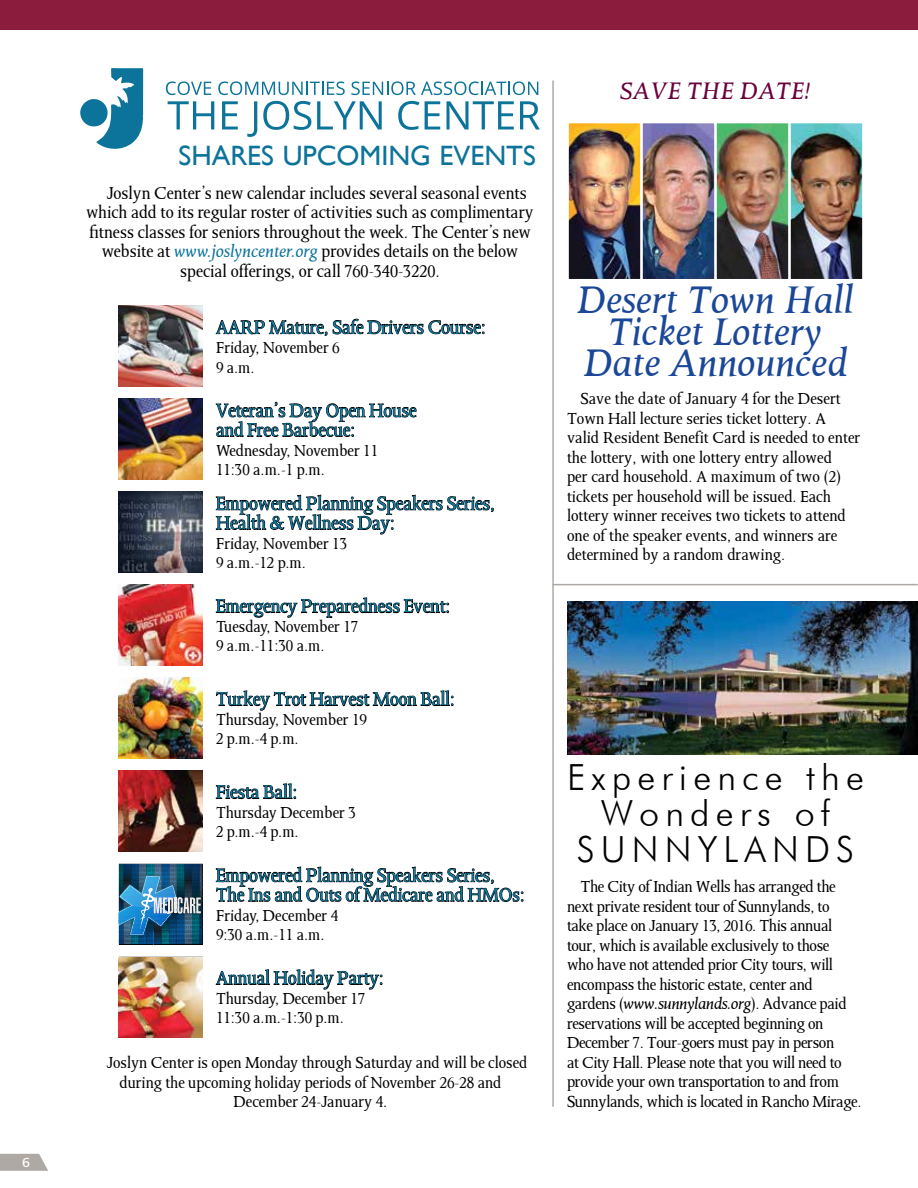
<style>
.page{position:relative;width:918px;height:1188px;background:#fff}
.page>*{position:absolute;margin:0;border:0;box-sizing:border-box;transform-origin:0 0}
.t1{font:italic 43.5px/31.5px "Octavian";color:#1a4797;text-align:center}
.t2{font:300 36px/36px "Futura BT";letter-spacing:.17em;color:#000;text-align:center}
.t3{font:28.05px "Gill Sans";color:#0c739a}
.t4{font:italic 27px "Octavian";color:#6a003a}
.t5{font:21px/19.5px "Octavian";letter-spacing:-.005em;color:#0c739a}
.t6{font:19.5px "Octavian";color:#000}
.t7{font:18px/19.5px "Octavian";color:#000}
.t8{font:18px/19.5px "Octavian";letter-spacing:-.02em;color:#000}
.t9{font:13.5px "Formata";color:#fff}
.s1{font-style:italic;color:#0c739a}
.s2{font-style:italic}
</style>
<div class="page">
<hr style="left:553px;top:584px;width:364px;height:1px;background:#afa9a6">
<img style="left:567px;top:602px;width:351px;height:152px">
<svg style="left:0;top:1154px;width:48px;height:17px"></svg>
<div style="left:0;top:0;width:918px;height:29px;background:#8b1c3d"></div>
<svg style="left:168px;top:101px;width:46px;height:28px"></svg>
<svg style="left:222px;top:101px;width:16px;height:28px"></svg>
<svg style="left:247px;top:101px;width:10px;height:36px"></svg>
<svg style="left:263px;top:101px;width:48px;height:29px"></svg>
<svg style="left:317px;top:101px;width:65px;height:28px"></svg>
<svg style="left:398px;top:101px;width:42px;height:29px"></svg>
<svg style="left:447px;top:101px;width:67px;height:28px"></svg>
<svg style="left:520px;top:101px;width:20px;height:28px"></svg>
<svg style="left:166px;top:81px;width:45px;height:14px"></svg>
<svg style="left:218px;top:81px;width:127px;height:14px"></svg>
<svg style="left:351px;top:81px;width:187px;height:14px"></svg>
<svg style="left:80px;top:68px;width:63px;height:81px"></svg>
<svg style="left:216px;top:319px;width:269px;height:17px"></svg>
<svg style="left:216px;top:402px;width:201px;height:35px"></svg>
<svg style="left:216px;top:495px;width:278px;height:39px"></svg>
<svg style="left:216px;top:598px;width:233px;height:20px"></svg>
<svg style="left:216px;top:691px;width:238px;height:20px"></svg>
<svg style="left:216px;top:784px;width:80px;height:15px"></svg>
<svg style="left:216px;top:867px;width:308px;height:35px"></svg>
<svg style="left:216px;top:969px;width:166px;height:21px"></svg>
<hr style="left:552px;top:81px;width:2px;height:1025px;background:#afa9a6">
<img style="left:119px;top:306px;width:83px;height:80px">
<img style="left:119px;top:492px;width:83px;height:80px">
<img style="left:119px;top:678px;width:83px;height:80px">
<img style="left:119px;top:864px;width:84px;height:81px">
<img style="left:119px;top:399px;width:83px;height:80px">
<img style="left:119px;top:585px;width:83px;height:80px">
<img style="left:119px;top:771px;width:83px;height:80px">
<img style="left:119px;top:958px;width:83px;height:79px">
<img style="left:570px;top:125px;width:291px;height:153px">
<div style="left:567px;top:122px;width:75px;height:159px;border:2px solid #fff"></div>
<div style="left:641px;top:122px;width:75px;height:159px;border:2px solid #fff"></div>
<div style="left:715px;top:122px;width:75px;height:159px;border:2px solid #fff"></div>
<div style="left:789px;top:122px;width:75px;height:159px;border:2px solid #fff"></div>
<p class="t9" style="left:22px;top:1154px;width:9px">6</p>
<h3 class="t3" style="left:179px;top:139px;width:359px">SHARES UPCOMING EVENTS</h3>
<p class="t6" style="left:107px;top:181px;width:422px">Joslyn Center’s new calendar includes several seasonal events</p>
<p class="t6" style="left:86px;top:200px;width:449px">which add to its regular roster of activities such as complimentary</p>
<p class="t6" style="left:89px;top:220px;width:443px">fitness classes for seniors throughout the week. The Center’s new</p>
<p class="t6" style="left:102px;top:239px;width:418px">website at <span class="s1">www.joslyncenter.org</span> provides details on the below</p>
<p class="t6" style="left:180px;top:259px;width:261px">special offerings, or call 760-340-3220.</p>
<p class="t5" style="left:216px;top:317px;width:271px">AARP Mature, Safe Drivers Course:</p>
<p class="t7" style="left:216px;top:337px;width:125px">Friday, November 6<br>9 a.m.</p>
<p class="t5" style="left:216px;top:400px;width:202px">Veteran’s Day Open House and Free Barbecue:</p>
<p class="t7" style="left:216px;top:440px;width:164px">Wednesday, November 11<br>11:30 a.m.-1 p.m.</p>
<p class="t5" style="left:216px;top:493px;width:280px">Empowered Planning Speakers Series,<br>Health &amp; Wellness Day:</p>
<p class="t7" style="left:216px;top:533px;width:133px">Friday, November 13<br>9 a.m.-12 p.m.</p>
<p class="t5" style="left:216px;top:596px;width:236px">Emergency Preparedness Event:</p>
<p class="t7" style="left:216px;top:616px;width:144px">Tuesday, November 17<br>9 a.m.-11:30 a.m.</p>
<p class="t5" style="left:216px;top:689px;width:240px">Turkey Trot Harvest Moon Ball:</p>
<p class="t7" style="left:216px;top:709px;width:152px">Thursday, November 19<br>2 p.m.-4 p.m.</p>
<p class="t5" style="left:216px;top:782px;width:83px">Fiesta Ball:</p>
<p class="t7" style="left:216px;top:802px;width:141px">Thursday December 3<br>2 p.m.-4 p.m.</p>
<p class="t5" style="left:216px;top:865px;width:310px">Empowered Planning Speakers Series,<br>The Ins and Outs of Medicare and HMOs:</p>
<p class="t7" style="left:216px;top:905px;width:124px">Friday, December 4<br>9:30 a.m.-11 a.m.</p>
<p class="t5" style="left:216px;top:968px;width:169px">Annual Holiday Party:</p>
<p class="t7" style="left:216px;top:988px;width:151px">Thursday, December 17<br>11:30 a.m.-1:30 p.m.</p>
<p class="t7" style="left:107px;top:1052px;width:422px">Joslyn Center is open Monday through Saturday and will be closed</p>
<p class="t7" style="left:120px;top:1072px;width:383px">during the upcoming holiday periods of November 26-28 and</p>
<p class="t7" style="left:234px;top:1091px;width:155px">December 24-January 4.</p>
<h3 class="t4" style="left:620px;top:75px;width:192px">SAVE THE DATE!</h3>
<h1 class="t1" style="left:577px;top:283px;width:279px">Desert Town Hall<br>Ticket Lottery<br>Date Announced</h1>
<p class="t7" style="left:567px;top:388px;width:295px;text-indent:14px">Save the date of January 4 for the Desert Town Hall lecture series ticket lottery. A valid Resident Benefit Card is needed to enter the lottery, with one lottery entry allowed<br>per card household. A maximum of two (2) tickets per household will be issued. Each lottery winner receives two tickets to attend one of the speaker events, and winners are determined by a random drawing.</p>
<h2 class="t2" style="left:567px;top:759px;width:298px">Experience the<br>Wonders of<br>SUNNYLANDS</h2>
<p class="t8" style="left:567px;top:877px;width:296px;text-indent:14px">The City of Indian Wells has arranged the next private resident tour of Sunnylands, to<br>take place on January 13, 2016. This annual tour, which is available exclusively to those<br>who have not attended prior City tours, will encompass the historic estate, center and gardens (<span class="s2">www.sunnylands.org</span>). Advance paid reservations will be accepted beginning on December 7. Tour-goers must pay in person<br>at City Hall. Please note that you will need to provide your own transportation to and from Sunnylands, which is located in Rancho Mirage.</p>
</div>
